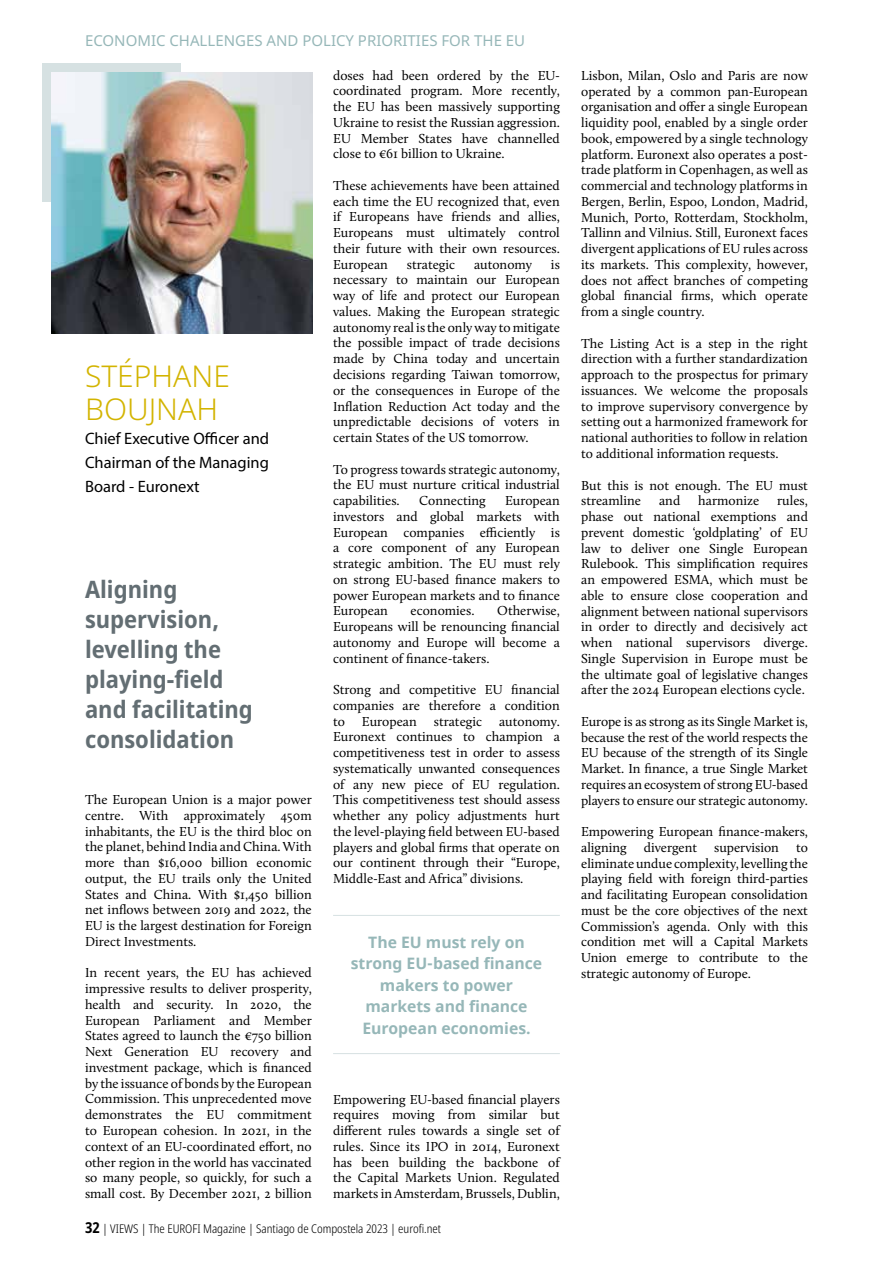
<style>
.page{position:relative;width:893px;height:1263px;background:#fff}
.page>*{position:absolute;margin:0;border:0;box-sizing:border-box;transform-origin:0 0}
.t1{font:300 30px/33px "Noto Sans";color:#d3b400}
.t2{font:700 semi-condensed 24px/30px "Noto Sans";color:#636e73}
.t3{font:16.5px/24px "Myriad Pro";color:#000;text-align:justify}
.t4{font:700 15.75px/21.6px "Noto Sans";color:#96b7b8;text-align:center}
.t5{font:15px "Noto Sans";color:#96b7b8}
.t6{font:13.5px/15.8px "Calluna";color:#000;text-align:justify}
.t7{font:300 condensed 12px "Noto Sans";color:#000}
.s1{font-weight:700;font-size:15px}
</style>
<div class="page">
<div style="left:43px;top:64px;width:138px;height:138px;background:#d6e1e2"></div>
<hr style="left:333px;top:915px;width:227px;height:1px;background:#d6e1e2">
<hr style="left:333px;top:1053px;width:227px;height:1px;background:#d6e1e2">
<img style="left:51px;top:72px;width:262px;height:262px">
<p class="t5" style="left:85px;top:30px;width:442px">ECONOMIC CHALLENGES AND POLICY PRIORITIES FOR THE EU</p>
<h1 class="t1" style="left:85px;top:360px;width:146px">STÉPHANE<br>BOUJNAH</h1>
<p class="t3" style="left:85px;top:426px;width:186px">Chief Executive Officer and Chairman of the Managing Board - Euronext</p>
<h2 class="t2" style="left:85px;top:575px;width:169px">Aligning supervision, levelling the playing-field and facilitating consolidation</h2>
<p class="t6" style="left:85px;top:792px;width:228px">The European Union is a major power centre. With approximately 450m inhabitants, the EU is the third bloc on the planet, behind India and China. With more than $16,000 billion economic output, the EU trails only the United States and China. With $1,450 billion net inflows between 2019 and 2022, the EU is the largest destination for Foreign Direct Investments.</p>
<p class="t6" style="left:85px;top:965px;width:228px">In recent years, the EU has achieved impressive results to deliver prosperity, health and security. In 2020, the European Parliament and Member States agreed to launch the €750 billion Next Generation EU recovery and investment package, which is financed by the issuance of bonds by the European Commission. This unprecedented move demonstrates the EU commitment to European cohesion. In 2021, in the context of an EU-coordinated effort, no other region in the world has vaccinated so many people, so quickly, for such a small cost. By December 2021, 2 billion</p>
<p class="t6" style="left:333px;top:67px;width:228px">doses had been ordered by the EU&shy;coordinated program. More recently, the EU has been massively supporting Ukraine to resist the Russian aggression.<br>EU Member States have channelled close to €61 billion to Ukraine.</p>
<p class="t6" style="left:333px;top:177px;width:228px">These achievements have been attained each time the EU recognized that, even if Europeans have friends and allies, Europeans must ultimately control their future with their own resources.<br>European</p>
<p class="t6" style="left:333px;top:256px;width:228px;text-indent:218px">is necessary to maintain our European way of life and protect our European values. Making the European strategic autonomy real is the only way to mitigate the possible impact of trade decisions made by China today and uncertain decisions regarding Taiwan tomorrow, or the consequences in Europe of the Inflation Reduction Act today and the unpredictable decisions of voters in certain States of the US tomorrow.</p>
<p class="t6" style="left:333px;top:461px;width:228px">To progress towards strategic autonomy, the EU must nurture critical industrial capabilities.</p>
<p class="t6" style="left:407px;top:256px;width:50px">strategic</p>
<p class="t6" style="left:474px;top:256px;width:60px">autonomy</p>
<p class="t6" style="left:419px;top:492px;width:68px">Connecting</p>
<p class="t6" style="left:333px;top:492px;width:228px;text-indent:172px">European investors and global markets with European companies efficiently is a core component of any European strategic ambition. The EU must rely on strong EU-based finance makers to power European markets and to finance European</p>
<p class="t6" style="left:333px;top:603px;width:228px;text-indent:164px">Otherwise, Europeans will be renouncing financial autonomy and Europe will become a continent of finance-takers.</p>
<p class="t6" style="left:333px;top:681px;width:228px">Strong and competitive EU financial companies are therefore a condition to</p>
<p class="t6" style="left:411px;top:603px;width:65px">economies.</p>
<p class="t6" style="left:362px;top:713px;width:56px">European</p>
<p class="t6" style="left:434px;top:713px;width:50px">strategic</p>
<p class="t6" style="left:333px;top:713px;width:228px;text-indent:166px">autonomy.<br>Euronext continues to champion a competitiveness test in order to assess systematically unwanted consequences of any new piece of EU regulation.<br>This competitiveness test should assess whether any policy adjustments hurt the level-playing field between EU-based players and global firms that operate on our continent through their “Europe, Middle-East and Africa” divisions.</p>
<p class="t4" style="left:351px;top:931px;width:193px">The EU must rely on strong EU-based finance makers to power markets and finance<br>European economies.</p>
<p class="t6" style="left:333px;top:1091px;width:228px">Empowering EU-based financial players requires moving from similar but different rules towards a single set of rules. Since its IPO in 2014, Euronext has been building the backbone of the Capital Markets Union. Regulated markets in Amsterdam, Brussels, Dublin,</p>
<p class="t7" style="left:85px;top:1220px;width:358px"><span class="s1">32</span> | VIEWS | The EUROFI Magazine | Santiago de Compostela 2023 | eurofi.net</p>
<p class="t6" style="left:581px;top:67px;width:228px">Lisbon, Milan, Oslo and Paris are now operated by a common pan-European organisation and offer a single European liquidity pool, enabled by a single order book, empowered by a single technology platform. Euronext also operates a post&shy;trade platform in Copenhagen, as well as commercial and technology platforms in Bergen, Berlin, Espoo, London, Madrid, Munich, Porto, Rotterdam, Stockholm, Tallinn and Vilnius. Still, Euronext faces divergent applications of EU rules across its markets. This complexity, however, does not affect branches of competing global financial firms, which operate from a single country.</p>
<p class="t6" style="left:581px;top:335px;width:228px">The Listing Act is a step in the right direction with a further standardization approach to the prospectus for primary issuances. We welcome the proposals to improve supervisory convergence by setting out a harmonized framework for national authorities to follow in relation to additional information requests.</p>
<p class="t6" style="left:581px;top:477px;width:228px">But this is not enough. The EU must streamline</p>
<p class="t6" style="left:581px;top:493px;width:228px;text-indent:196px">rules, phase out national exemptions and prevent domestic ‘goldplating’ of EU law to deliver one Single European Rulebook. This simplification requires an empowered ESMA, which must be able to ensure close cooperation and alignment between national supervisors in order to directly and decisively act when national supervisors diverge.<br>Single Supervision in Europe must be the ultimate goal of legislative changes after the 2024 European elections cycle.</p>
<p class="t6" style="left:581px;top:713px;width:228px">Europe is as strong as its Single Market is, because the rest of the world respects the EU because of the strength of its Single Market. In finance, a true Single Market requires an ecosystem of strong EU-based players to ensure our strategic autonomy.</p>
<p class="t6" style="left:581px;top:823px;width:228px">Empowering European finance-makers, aligning</p>
<p class="t6" style="left:659px;top:493px;width:23px">and</p>
<p class="t6" style="left:698px;top:493px;width:63px">harmonize</p>
<p class="t6" style="left:644px;top:839px;width:55px">divergent</p>
<p class="t6" style="left:714px;top:839px;width:66px">supervision</p>
<p class="t6" style="left:581px;top:839px;width:228px;text-indent:215px">to eliminate undue complexity, levelling the playing field with foreign third-parties and facilitating European consolidation must be the core objectives of the next Commission’s agenda. Only with this condition met will a Capital Markets Union emerge to contribute to the strategic autonomy of Europe.</p>
</div>
